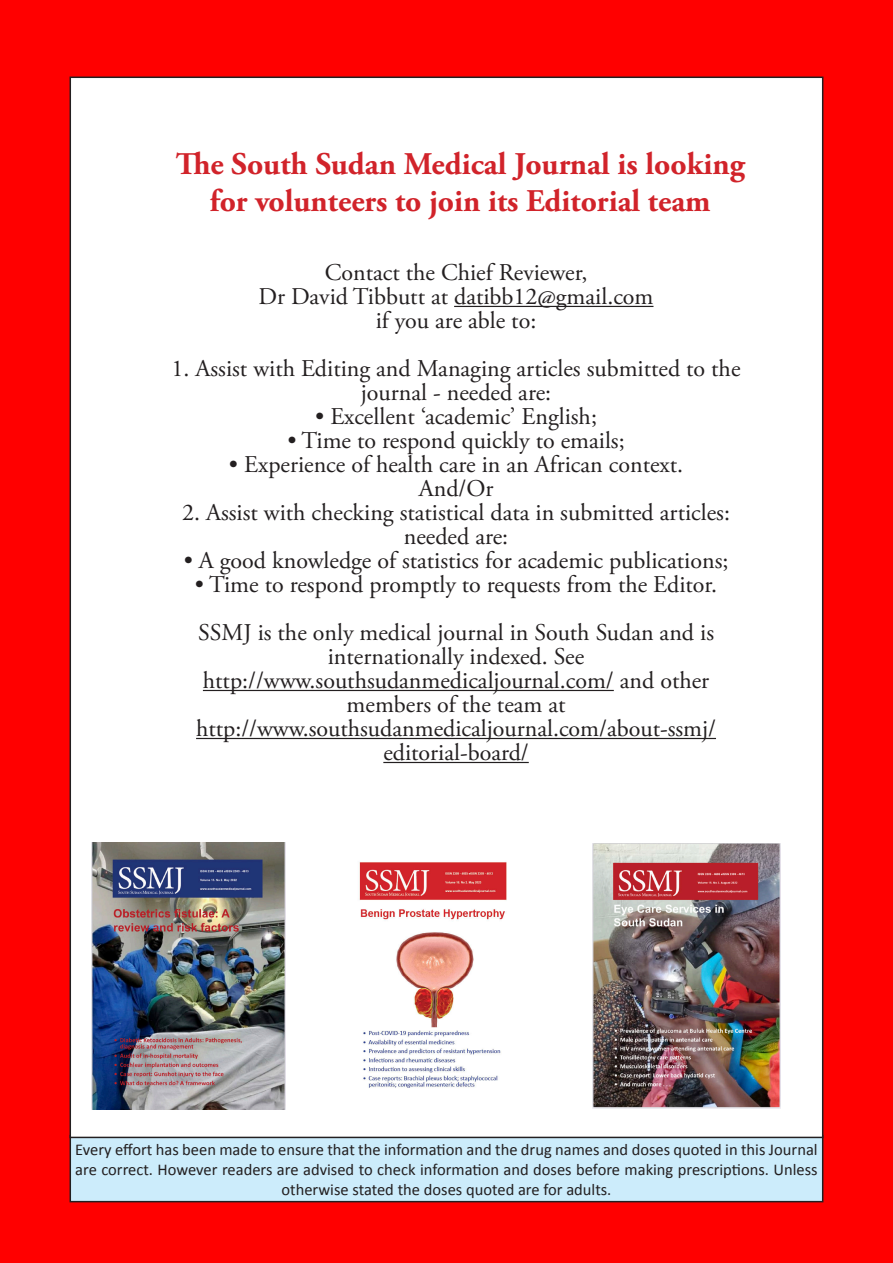
<style>
.page{position:relative;width:893px;height:1263px;background:#f00}
.page>*{position:absolute;margin:0;border:0;box-sizing:border-box;transform-origin:0 0}
.t1{font:700 31.5px "Adobe Garamond Pro";color:#d1232a}
.t2{font:24px/24px "Adobe Garamond Pro";color:#231f20;text-align:center}
.t3{font:16.5px/19.8px "Calibri";color:#231f20;text-align:center}
</style>
<div class="page">
<div style="left:70px;top:1135px;width:753px;height:66px;background:#ccecfb"></div>
<div style="left:70px;top:1135px;width:753px;height:67px;border:2px solid #231f20"></div>
<div style="left:70px;top:77px;width:753px;height:1060px;background:#fff"></div>
<img style="left:91px;top:842px;width:194px;height:268px">
<img style="left:593px;top:843px;width:188px;height:265px">
<img style="left:359px;top:862px;width:148px;height:226px">
<hr style="left:454px;top:306px;width:199px;height:1px;background:#231f20">
<hr style="left:203px;top:690px;width:411px;height:1px;background:#231f20">
<hr style="left:196px;top:738px;width:520px;height:1px;background:#231f20">
<hr style="left:383px;top:762px;width:146px;height:1px;background:#231f20">
<p class="t1" style="left:176px;top:145px;width:571px">The South Sudan Medical Journal is looking</p>
<p class="t1" style="left:210px;top:182px;width:502px">for volunteers to join its Editorial team</p>
<p class="t2" style="left:325px;top:261px;width:264px">Contact the Chief Reviewer,</p>
<p class="t2" style="left:259px;top:285px;width:396px">Dr David Tibbutt at datibb12@gmail.com</p>
<p class="t2" style="left:376px;top:309px;width:162px">if you are able to:</p>
<p class="t2" style="left:172px;top:357px;width:570px">1. Assist with Editing and Managing articles submitted to the journal - needed are:</p>
<p class="t2" style="left:315px;top:405px;width:283px">• Excellent ‘academic’ English;</p>
<p class="t2" style="left:287px;top:429px;width:339px">• Time to respond quickly to emails;</p>
<p class="t2" style="left:229px;top:453px;width:456px">• Experience of health care in an African context.</p>
<p class="t2" style="left:419px;top:477px;width:76px">And/Or</p>
<p class="t2" style="left:182px;top:501px;width:549px">2. Assist with checking statistical data in submitted articles: needed are:</p>
<p class="t2" style="left:184px;top:549px;width:546px">• A good knowledge of statistics for academic publications;</p>
<p class="t2" style="left:195px;top:573px;width:524px">• Time to respond promptly to requests from the Editor.</p>
<p class="t2" style="left:198px;top:621px;width:517px">SSMJ is the only medical journal in South Sudan and is internationally indexed. See</p>
<p class="t2" style="left:203px;top:669px;width:508px">http://www.southsudanmedicaljournal.com/ and other members of the team at</p>
<p class="t2" style="left:196px;top:717px;width:521px">http://www.southsudanmedicaljournal.com/about-ssmj/ editorial-board/</p>
<p class="t3" style="left:75px;top:1139px;width:744px">Every effort has been made to ensure that the information and the drug names and doses quoted in this Journal are correct. However readers are advised to check information and doses before making prescriptions. Unless otherwise stated the doses quoted are for adults.</p>
</div>
